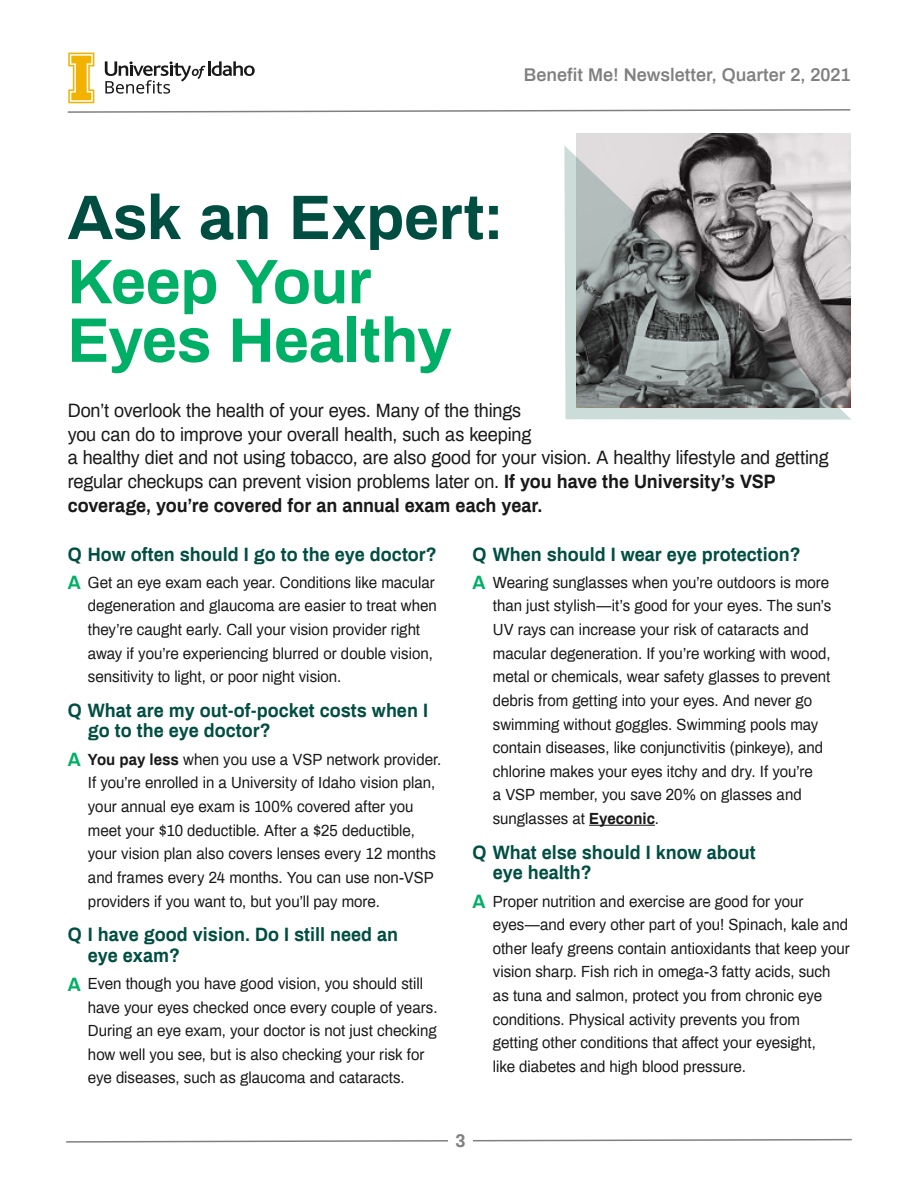
<style>
.page{position:relative;width:918px;height:1188px;background:#fff}
.page>*{position:absolute;margin:0;border:0;box-sizing:border-box;transform-origin:0 0}
.Header_1{font:700 63px/58.5px "Archivo";letter-spacing:-.015em;color:#00af66}
.Header_1-2{font:700 63px "Archivo";letter-spacing:-.01em;color:#004e42}
.Intro_Text{font:18.9px/23.7px "Archivo";letter-spacing:-.005em;color:#191919;scale:.95 1}
.t1{font:700 18.9px/20.5px "Archivo";color:#004e42;scale:.95 1}
.t2{font:600 18px "Archivo";color:#808080}
.t3{font:700 18px "Archivo";color:#808080}
.t4{font:15.75px/23.7px "Archivo";color:#191919;scale:.95 1}
.s1{font-weight:700}
.s2{font-weight:700;font-size:18.9px;color:#00af66}
</style>
<div class="page">
<hr style="left:589px;top:825px;width:66px;height:1px;background:#191919">
<svg style="left:576px;top:133px;width:274px;height:12px;background:#bdb9ba"></svg>
<svg style="left:564px;top:145px;width:287px;height:275px;background:#909191"></svg>
<svg style="left:67px;top:53px;width:784px;height:60px"></svg>
<svg style="left:66px;top:1138px;width:786px;height:5px"></svg>
<div style="left:448px;top:1126px;width:25px;height:29px;background:#fff"></div>
<p class="t2" style="left:524px;top:62px;width:328px">Benefit Me! Newsletter, Quarter 2, 2021</p>
<p class="Header_1-2" style="left:68px;top:171px;width:438px">Ask an Expert:</p>
<p class="Header_1" style="left:68px;top:250px;width:386px">Keep Your<br>Eyes Healthy</p>
<p class="Intro_Text" style="left:68px;top:398px;width:803px">Don’t overlook the health of your eyes. Many of the things<br>you can do to improve your overall health, such as keeping<br>a healthy diet and not using tobacco, are also good for your vision. A healthy lifestyle and getting regular checkups can prevent vision problems later on. <span class="s1">If you have the University’s VSP coverage, you’re covered for an annual exam each year.</span></p>
<p class="t1" style="left:68px;top:543px;width:390px">Q How often should I go to the eye doctor?</p>
<p class="t4" style="left:88px;top:570px;width:369px;text-indent:-20px"><span class="s2">A</span> Get an eye exam each year. Conditions like macular degeneration and glaucoma are easier to treat when they’re caught early. Call your vision provider right away if you’re experiencing blurred or double vision, sensitivity to light, or poor night vision.</p>
<p class="t1" style="left:88px;top:700px;width:359px;text-indent:-20px">Q What are my out-of-pocket costs when I go to the eye doctor?</p>
<p class="t4" style="left:88px;top:746px;width:374px;text-indent:-20px"><span class="s2">A</span> <span class="s1">You pay less</span> when you use a VSP network provider.<br>If you’re enrolled in a University of Idaho vision plan, your annual eye exam is 100% covered after you meet your $10 deductible. After a $25 deductible, your vision plan also covers lenses every 12 months and frames every 24 months. You can use non-VSP providers if you want to, but you’ll pay more.</p>
<p class="t1" style="left:88px;top:924px;width:328px;text-indent:-20px">Q I have good vision. Do I still need an eye exam?</p>
<p class="t4" style="left:88px;top:971px;width:370px;text-indent:-20px"><span class="s2">A</span> Even though you have good vision, you should still have your eyes checked once every couple of years.<br>During an eye exam, your doctor is not just checking how well you see, but is also checking your risk for eye diseases, such as glaucoma and cataracts.</p>
<p class="t1" style="left:473px;top:543px;width:347px">Q When should I wear eye protection?</p>
<p class="t4" style="left:493px;top:570px;width:358px;text-indent:-20px"><span class="s2">A</span> Wearing sunglasses when you’re outdoors is more than just stylish—it’s good for your eyes. The sun’s UV rays can increase your risk of cataracts and macular degeneration. If you’re working with wood, metal or chemicals, wear safety glasses to prevent debris from getting into your eyes. And never go swimming without goggles. Swimming pools may contain diseases, like conjunctivitis (pinkeye), and chlorine makes your eyes itchy and dry. If you’re<br>a VSP member, you save 20% on glasses and sunglasses at <span class="s1">Eyeconic</span>.</p>
<p class="t1" style="left:493px;top:841px;width:278px;text-indent:-20px">Q What else should I know about eye health?</p>
<p class="t4" style="left:493px;top:888px;width:377px;text-indent:-20px"><span class="s2">A</span> Proper nutrition and exercise are good for your eyes—and every other part of you! Spinach, kale and other leafy greens contain antioxidants that keep your vision sharp. Fish rich in omega-3 fatty acids, such as tuna and salmon, protect you from chronic eye conditions. Physical activity prevents you from<br>getting other conditions that affect your eyesight,<br>like diabetes and high blood pressure.</p>
<p class="t3" style="left:456px;top:1127px;width:12px">3</p>
</div>
